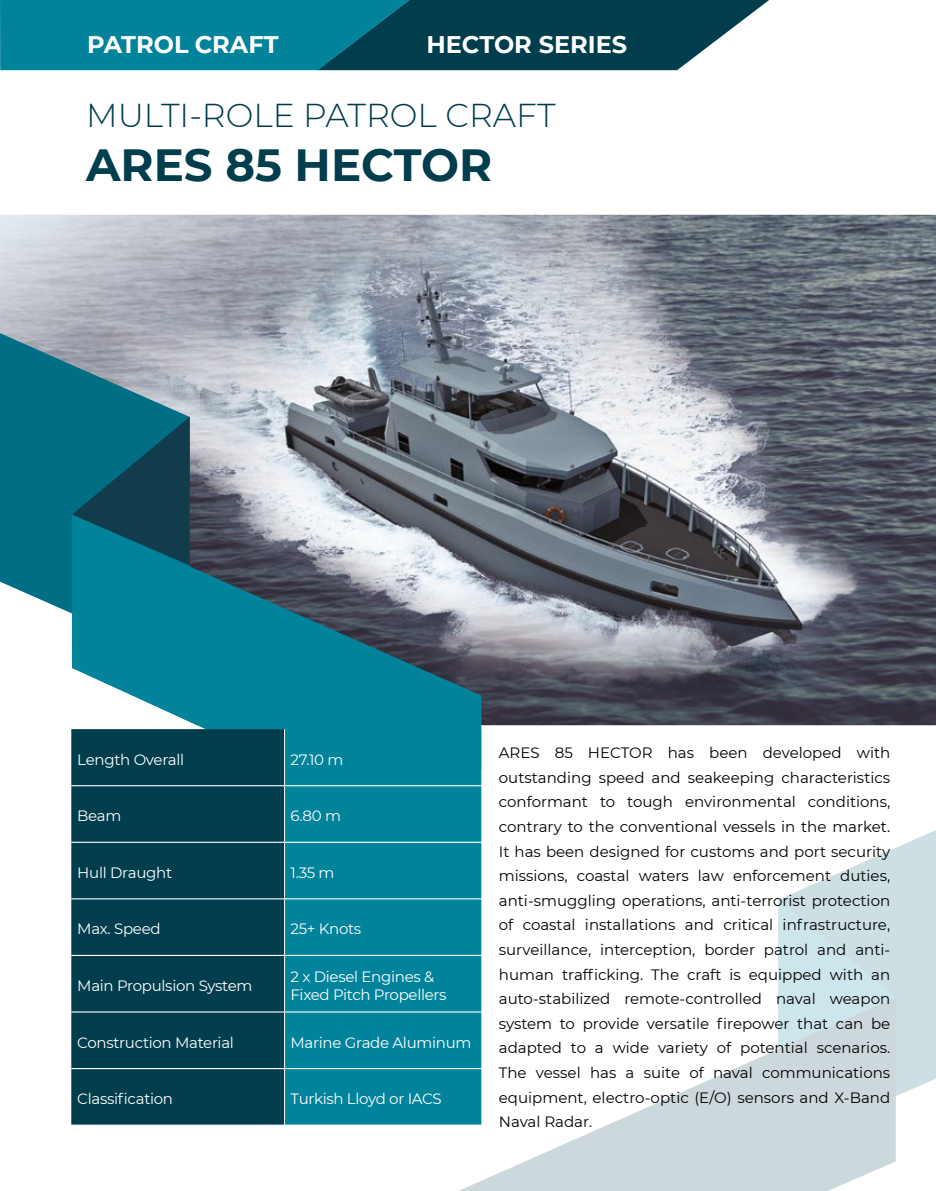
<style>
.page{position:relative;width:936px;height:1191px;background:#fff}
.page>*{position:absolute;margin:0;border:0;box-sizing:border-box;transform-origin:0 0}
.t1{font:700 45px "Montserrat";color:#003d4d}
.t2{font:300 33px "Montserrat";color:#003d4d}
.t3{font:700 24px "Montserrat";color:#fff}
.t4{font:15px/24.6px "Montserrat";color:#000;text-align:justify}
.t5{font:15px/18px "Montserrat";letter-spacing:-.02em;color:#fff}
</style>
<div class="page">
<svg style="left:780px;top:830px;width:155px;height:318px;fill:#cddfe2"></svg>
<svg style="left:410px;top:997px;width:485px;height:194px"></svg>
<svg style="left:778px;top:899px;width:117px;height:149px;background:#cde1e5"></svg>
<img style="left:0;top:215px;width:935px;height:510px">
<svg style="left:0;top:0;width:769px;height:70px;background:#0f697c"></svg>
<svg style="left:0;top:333px;width:190px;height:332px;background:#4d92a3"></svg>
<svg style="left:72px;top:514px;width:409px;height:215px;background:#438a9b"></svg>
<svg style="left:72px;top:417px;width:118px;height:148px;background:#08586c"></svg>
<div style="left:71px;top:729px;width:213px;height:395px;background:#003d4d"></div>
<div style="left:285px;top:729px;width:196px;height:395px;background:#00839b"></div>
<hr style="left:71px;top:785px;width:213px;height:1px;background:#fff">
<hr style="left:284px;top:785px;width:197px;height:1px;background:#fff">
<hr style="left:71px;top:841px;width:213px;height:2px;background:#fff">
<hr style="left:284px;top:841px;width:197px;height:2px;background:#fff">
<hr style="left:71px;top:898px;width:213px;height:1px;background:#fff">
<hr style="left:284px;top:898px;width:197px;height:1px;background:#fff">
<hr style="left:71px;top:955px;width:213px;height:1px;background:#fff">
<hr style="left:284px;top:955px;width:197px;height:1px;background:#fff">
<hr style="left:71px;top:1011px;width:213px;height:1px;background:#fff">
<hr style="left:284px;top:1011px;width:197px;height:1px;background:#fff">
<hr style="left:71px;top:1068px;width:213px;height:1px;background:#fff">
<hr style="left:284px;top:1068px;width:197px;height:1px;background:#fff">
<hr style="left:284px;top:1124px;width:197px;height:1px;background:#fff">
<h3 class="t3" style="left:87px;top:27px;width:193px">PATROL CRAFT</h3>
<h3 class="t3" style="left:426px;top:27px;width:202px">HECTOR SERIES</h3>
<h2 class="t2" style="left:86px;top:92px;width:471px">MULTI-ROLE PATROL CRAFT</h2>
<h1 class="t1" style="left:86px;top:132px;width:407px">ARES 85 HECTOR</h1>
<p class="t5" style="left:77px;top:750px;width:108px">Length Overall</p>
<p class="t5" style="left:290px;top:750px;width:54px">27.10 m</p>
<p class="t5" style="left:77px;top:806px;width:46px">Beam</p>
<p class="t5" style="left:290px;top:806px;width:52px">6.80 m</p>
<p class="t5" style="left:77px;top:863px;width:96px">Hull Draught</p>
<p class="t5" style="left:290px;top:863px;width:45px">1.35 m</p>
<p class="t5" style="left:77px;top:919px;width:85px">Max. Speed</p>
<p class="t5" style="left:290px;top:919px;width:72px">25+ Knots</p>
<p class="t5" style="left:77px;top:976px;width:177px">Main Propulsion System</p>
<p class="t5" style="left:290px;top:967px;width:157px">2 x Diesel Engines &amp;<br>Fixed Pitch Propellers</p>
<p class="t5" style="left:77px;top:1032px;width:158px">Construction Material</p>
<p class="t5" style="left:290px;top:1032px;width:182px">Marine Grade Aluminum</p>
<p class="t5" style="left:77px;top:1089px;width:97px">Classification</p>
<p class="t5" style="left:290px;top:1089px;width:153px">Turkish Lloyd or IACS</p>
<p class="t4" style="left:499px;top:740px;width:393px">ARES 85 HECTOR has been developed with outstanding speed and seakeeping characteristics conformant to tough environmental conditions, contrary to the conventional vessels in the market.<br>It has been designed for customs and port security missions, coastal waters law enforcement duties, anti-smuggling operations, anti-terrorist protection of coastal installations and critical infrastructure, surveillance, interception, border patrol and anti&shy;human trafficking. The craft is equipped with an auto-stabilized remote-controlled naval weapon system to provide versatile firepower that can be adapted to a wide variety of potential scenarios.<br>The vessel has a suite of naval communications equipment, electro-optic (E/O) sensors and X-Band Naval Radar.</p>
</div>
